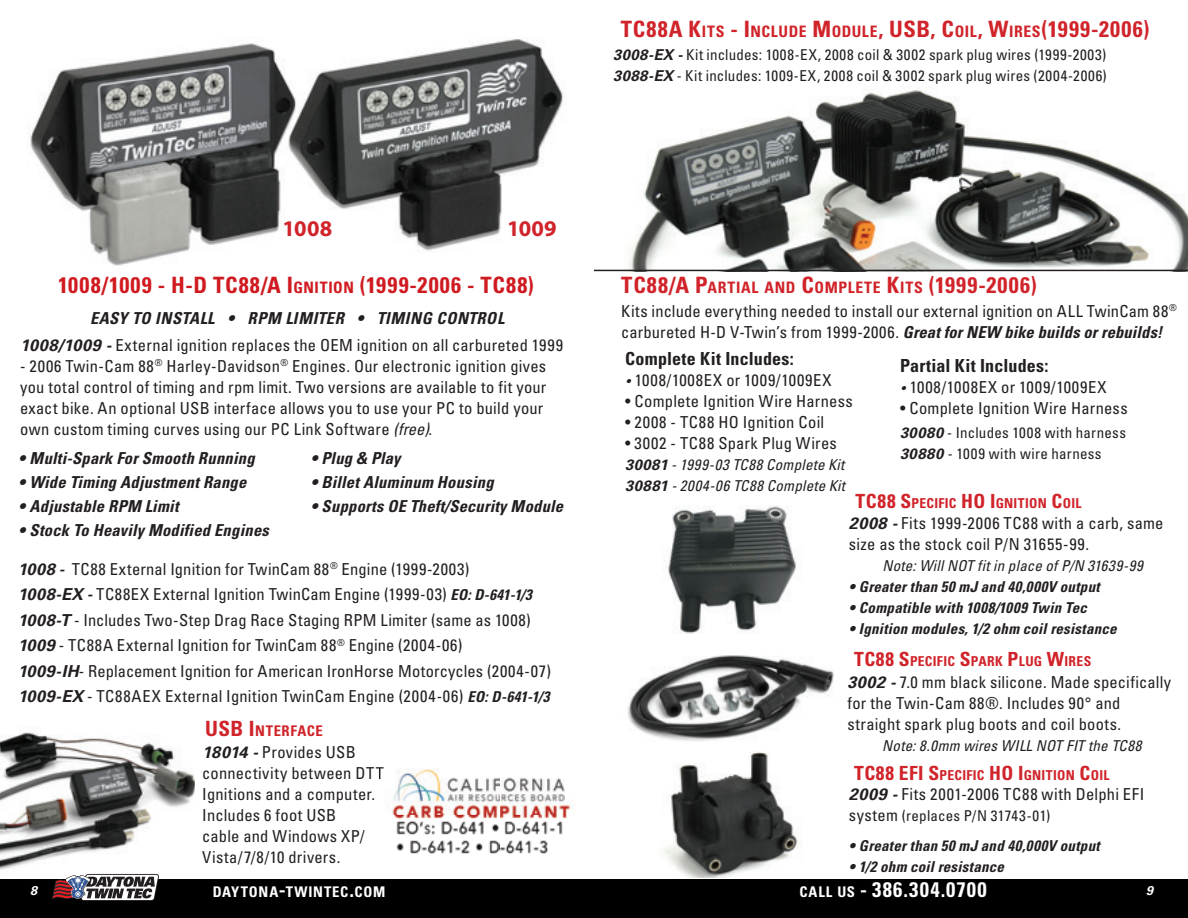
<style>
.page{position:relative;width:1188px;height:918px;background:#fff}
.page>*{position:absolute;margin:0;border:0;box-sizing:border-box;transform-origin:0 0}
.t1{font:700 condensed 22.5px "Univers";letter-spacing:.05em;color:#d1232a}
.t2{font:700 condensed 22.5px "Univers";letter-spacing:.055em;color:#cf1a20}
.t3{font:700 22.5px "Myriad Pro";letter-spacing:.01em;color:#d1232a}
.t4{font:700 condensed 21px "Univers";letter-spacing:.06em;color:#fff}
.t5{font:700 condensed 18px "Univers";letter-spacing:.01em;color:#231f20}
.t6{font:condensed 16.5px/21px "Univers";letter-spacing:.015em;color:#231f20}
.t7{font:italic 700 condensed 16.5px "Univers";letter-spacing:.015em;color:#231f20}
.t8{font:condensed 16.5px "Univers";letter-spacing:.055em;color:#231f20}
.t9{font:italic 700 condensed 16.5px "Univers";letter-spacing:.035em;color:#231f20}
.t10{font:condensed 16.5px "Univers";letter-spacing:.04em;color:#231f20}
.t11{font:condensed 15px/21px "Univers";letter-spacing:.02em;color:#231f20}
.t12{font:italic 700 condensed 15px "Univers";letter-spacing:.02em;color:#231f20}
.t13{font:italic condensed 15px/21px "Univers";letter-spacing:.02em;color:#231f20}
.t14{font:700 condensed 14.7px "Univers";letter-spacing:.055em;color:#fff}
.t15{font:700 condensed 14.7px "Univers";letter-spacing:.035em;color:#d1232a}
.t16{font:700 condensed 13.65px "Univers";letter-spacing:.02em;color:#d1232a}
.t17{font:italic 700 12.75px "Univers";color:#fff}
.s1{font-size:15.75px}
.s2{font-weight:700;font-style:italic;font-stretch:normal}
.s3{font-style:italic}
.s4{font-weight:700;font-style:italic}
.s5{font-weight:700;font-style:italic;font-size:15px}
.s6{font-size:21px}
.s7{font-weight:700;font-stretch:normal}
.s8{font-size:19.5px}
.s9{font-size:16.5px}
.s10{font-size:14.7px}
</style>
<div class="page">
<img style="left:30px;top:39px;width:533px;height:227px">
<img style="left:594px;top:90px;width:594px;height:180px">
<img style="left:628px;top:655px;width:206px;height:222px">
<img style="left:664px;top:506px;width:132px;height:128px">
<img style="left:0;top:732px;width:195px;height:142px">
<hr style="left:594px;top:270px;width:594px;height:1px;background:#231f20">
<div style="left:0;top:879px;width:1188px;height:39px;background:#000001"></div>
<svg style="left:52px;top:874px;width:107px;height:27px;background:#7f7479"></svg>
<img style="left:392px;top:769px;width:181px;height:85px">
<img style="left:375px;top:768px;width:9px;height:12px">
<h1 class="t3" style="left:283px;top:216px;width:51px">1008</h1>
<h1 class="t3" style="left:507px;top:216px;width:51px">1009</h1>
<h1 class="t1" style="left:621px;top:16px;width:530px">TC88A K<span class="s1">ITS</span> - I<span class="s1">NCLUDE</span> M<span class="s1">ODULE</span>, USB, C<span class="s1">OIL</span>, W<span class="s1">IRES</span>(1999-2006)</h1>
<p class="t11" style="left:613px;top:44px;width:495px"><span class="s2">3008-EX -</span> Kit includes: 1008-EX, 2008 coil &amp; 3002 spark plug wires (1999-2003)<br><span class="s2">3088-EX</span> - Kit includes: 1009-EX, 2008 coil &amp; 3002 spark plug wires (2004-2006)</p>
<h1 class="t2" style="left:58px;top:271px;width:477px">1008/1009 - H-D TC88/A I<span class="s1">GNITION</span> (1999-2006 - TC88)</h1>
<h1 class="t1" style="left:621px;top:271px;width:417px">TC88/A P<span class="s1">ARTIAL AND</span> C<span class="s1">OMPLETE</span> K<span class="s1">ITS</span> (1999-2006)</h1>
<p class="t9" style="left:90px;top:308px;width:416px">EASY TO INSTALL • RPM LIMITER • TIMING CONTROL</p>
<p class="t6" style="left:20px;top:334px;width:544px"><span class="s2">1008/1009 -</span> External ignition replaces the OEM ignition on all carbureted 1999</p>
<p class="t6" style="left:20px;top:355px;width:528px">- 2006 Twin-Cam 88<sup>®</sup> Harley-Davidson<sup>®</sup> Engines. Our electronic ignition gives you total control of timing and rpm limit. Two versions are available to fit your exact bike. An optional USB interface allows you to use your PC to build your own custom timing curves using our PC Link Software <span class="s3">(free)</span>.</p>
<p class="t7" style="left:19px;top:448px;width:238px">• Multi-Spark For Smooth Running</p>
<p class="t7" style="left:19px;top:472px;width:229px">• Wide Timing Adjustment Range</p>
<p class="t7" style="left:19px;top:496px;width:162px">• Adjustable RPM Limit</p>
<p class="t7" style="left:19px;top:520px;width:252px">• Stock To Heavily Modified Engines</p>
<p class="t7" style="left:311px;top:448px;width:91px">• Plug &amp; Play</p>
<p class="t7" style="left:311px;top:472px;width:184px">• Billet Aluminum Housing</p>
<p class="t7" style="left:311px;top:496px;width:254px">• Supports OE Theft/Security Module</p>
<p class="t6" style="left:18px;top:556px;width:535px;line-height:25.5px"><span class="s2">1008</span> <span class="s4">-</span> TC88 External Ignition for TwinCam 88<sup>®</sup> Engine (1999-2003)<br><span class="s2">1008-EX</span> <span class="s4">-</span> TC88EX External Ignition TwinCam Engine (1999-03) <span class="s5">EO: D-641-1/3<br></span><span class="s2">1008-T</span> - Includes Two-Step Drag Race Staging RPM Limiter (same as 1008)<br><span class="s2">1009</span> - TC88A External Ignition for TwinCam 88<sup>®</sup> Engine (2004-06)<br><span class="s2">1009-IH</span>- Replacement Ignition for American IronHorse Motorcycles (2004-07)<br><span class="s2">1009-EX</span> - TC88AEX External Ignition TwinCam Engine (2004-06) <span class="s5">EO: D-641-1/3</span></p>
<p class="t15" style="left:205px;top:721px;width:119px"><span class="s6">USB I</span>NTERFACE</p>
<p class="t6" style="left:202px;top:742px;width:183px"><span class="s2">18014 -</span> Provides USB connectivity between DTT<br>Ignitions and a computer.<br>Includes 6 foot USB<br>cable and Windows XP/<br>Vista/7/8/10 drivers.</p>
<p class="t6" style="left:621px;top:300px;width:557px">Kits include everything needed to install our external ignition on ALL TwinCam 88<sup>® </sup>carbureted H-D V-Twin’s from 1999-2006. <span class="s4">Great for NEW bike builds or rebuilds!</span></p>
<p class="t5" style="left:625px;top:347px;width:170px">Complete Kit Includes:</p>
<p class="t8" style="left:625px;top:369px;width:208px"><span class="s2">•</span> 1008/1008EX or 1009/1009EX</p>
<p class="t6" style="left:625px;top:390px;width:229px">• Complete Ignition Wire Harness</p>
<p class="t6" style="left:625px;top:411px;width:201px">• 2008 - TC88 HO Ignition Coil</p>
<p class="t6" style="left:625px;top:432px;width:213px">• 3002 - TC88 Spark Plug Wires</p>
<p class="t13" style="left:625px;top:454px;width:221px"><span class="s7">30081</span> - 1999-03 TC88 Complete Kit<br><span class="s7">30881</span> - 2004-06 TC88 Complete Kit</p>
<p class="t5" style="left:900px;top:354px;width:150px">Partial Kit Includes:</p>
<p class="t8" style="left:900px;top:377px;width:208px"><span class="s2">•</span> 1008/1008EX or 1009/1009EX</p>
<p class="t6" style="left:900px;top:397px;width:229px">• Complete Ignition Wire Harness</p>
<p class="t11" style="left:900px;top:422px;width:228px"><span class="s2">30080</span> - Includes 1008 with harness<br><span class="s2">30880</span> - 1009 with wire harness</p>
<p class="t16" style="left:856px;top:494px;width:227px"><span class="s8">TC88 S</span>PECIFIC <span class="s8">HO I</span>GNITION <span class="s8">C</span>OIL</p>
<p class="t6" style="left:849px;top:513px;width:316px"><span class="s2">2008 -</span> Fits 1999-2006 TC88 with a carb, same size as the stock coil P/N 31655-99.</p>
<p class="t13" style="left:883px;top:555px;width:262px">Note: Will NOT fit in place of P/N 31639-99</p>
<p class="t12" style="left:849px;top:578px;width:252px">• Greater than 50 mJ and 40,000V output</p>
<p class="t12" style="left:849px;top:599px;width:240px">• Compatible with 1008/1009 Twin Tec</p>
<p class="t12" style="left:849px;top:620px;width:269px">• Ignition modules, 1/2 ohm coil resistance</p>
<p class="t6" style="left:847px;top:671px;width:325px"><span class="s2">3002 -</span> 7.0 mm black silicone. Made specifically for the Twin-Cam 88®. Includes 90° and straight spark plug boots and coil boots.</p>
<p class="t13" style="left:882px;top:735px;width:261px">Note: 8.0mm wires WILL NOT FIT the TC88</p>
<p class="t16" style="left:854px;top:653px;width:239px"><span class="s8">TC88 S</span>PECIFIC <span class="s8">S</span>PARK <span class="s8">P</span>LUG <span class="s8">W</span>IRES</p>
<p class="t16" style="left:854px;top:767px;width:257px"><span class="s8">TC88 EFI S</span>PECIFIC <span class="s8">HO I</span>GNITION <span class="s8">C</span>OIL</p>
<p class="t10" style="left:849px;top:784px;width:297px"><span class="s2">2009 -</span> Fits 2001-2006 TC88 with Delphi EFI</p>
<p class="t11" style="left:849px;top:805px;width:203px"><span class="s9">system</span> (replaces P/N 31743-01)</p>
<p class="t12" style="left:849px;top:836px;width:252px">• Greater than 50 mJ and 40,000V output</p>
<p class="t12" style="left:849px;top:857px;width:157px">• 1/2 ohm coil resistance</p>
<p class="t17" style="left:30px;top:883px;width:9px">8</p>
<p class="t14" style="left:213px;top:882px;width:174px">DAYTONA<span class="s6">-</span>TWINTEC<span class="s6">.</span>COM</p>
<p class="t4" style="left:800px;top:876px;width:188px"><span class="s10">CALL US</span> - 386.304.0700</p>
<p class="t17" style="left:1146px;top:883px;width:9px">9</p>
</div>
